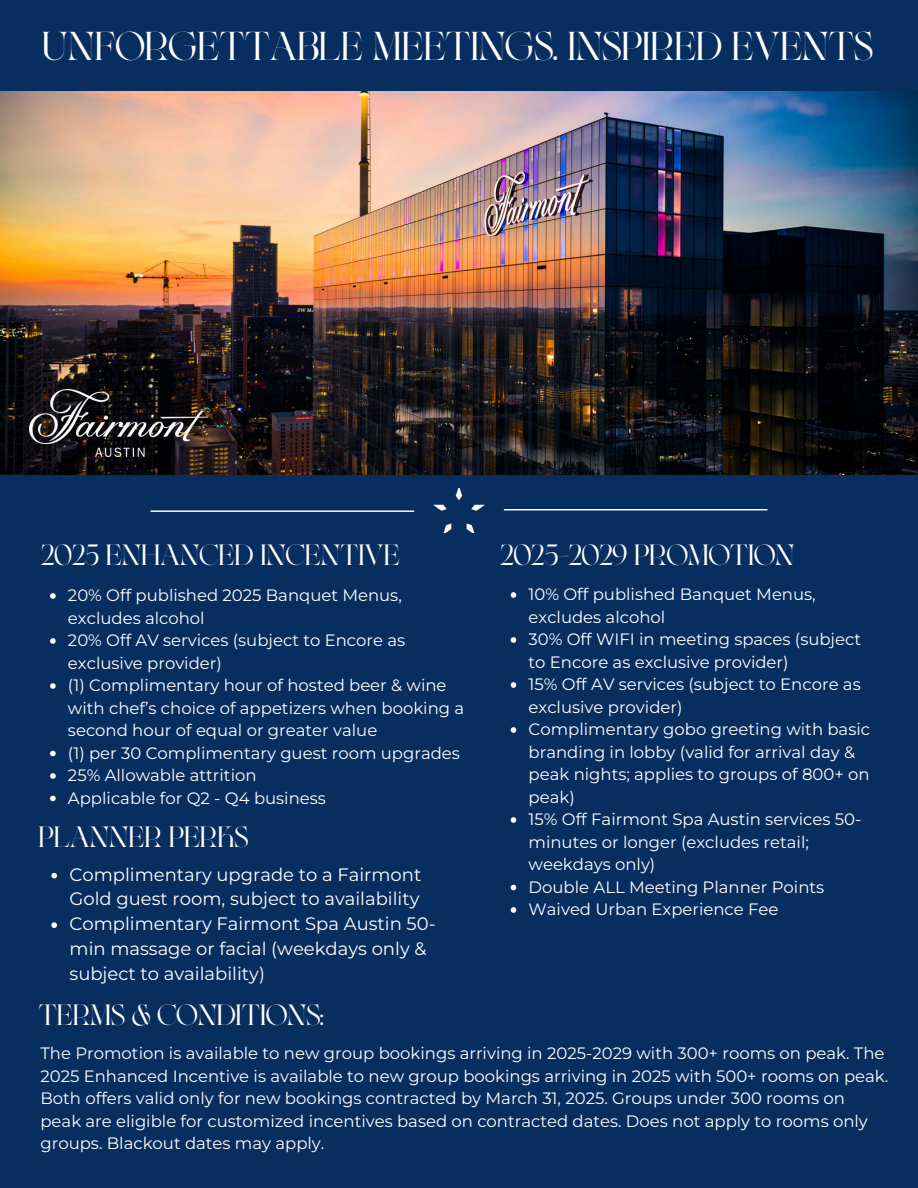
<style>
.page{position:relative;width:918px;height:1188px;background:#082e60}
.page>*{position:absolute;margin:0;border:0;box-sizing:border-box;transform-origin:0 0}
.t1{font:33px "Nympha Trial";color:#fff}
.t2{font:24px "Nympha Trial";color:#fff}
.t3{font:18px/24.8px "Montserrat";color:#fff}
.t4{font:16.5px/22.5px "Montserrat";color:#fff}
</style>
<div class="page">
<img style="left:0;top:92px;width:918px;height:382px">
<img style="left:29px;top:389px;width:178px;height:68px">
<hr style="left:151px;top:510px;width:263px;height:2px;background:#fff">
<img style="left:433px;top:489px;width:51px;height:43px">
<hr style="left:504px;top:509px;width:263px;height:1px;background:#fff">
<svg style="left:50px;top:593px;width:6px;height:6px"></svg>
<svg style="left:50px;top:638px;width:6px;height:6px"></svg>
<svg style="left:50px;top:683px;width:6px;height:6px"></svg>
<svg style="left:50px;top:751px;width:6px;height:5px"></svg>
<svg style="left:50px;top:773px;width:6px;height:6px"></svg>
<svg style="left:50px;top:796px;width:6px;height:5px"></svg>
<svg style="left:51px;top:873px;width:6px;height:5px"></svg>
<svg style="left:51px;top:922px;width:6px;height:6px"></svg>
<svg style="left:511px;top:592px;width:5px;height:6px"></svg>
<svg style="left:511px;top:637px;width:5px;height:6px"></svg>
<svg style="left:511px;top:682px;width:5px;height:6px"></svg>
<svg style="left:511px;top:727px;width:5px;height:6px"></svg>
<svg style="left:511px;top:817px;width:5px;height:6px"></svg>
<svg style="left:511px;top:885px;width:5px;height:5px"></svg>
<svg style="left:511px;top:907px;width:5px;height:6px"></svg>
<h1 class="t1" style="left:43px;top:32px;width:832px">UNFORGETTABLE MEETINGS. INSPIRED EVENTS</h1>
<h2 class="t2" style="left:41px;top:544px;width:360px">2025 ENHANCED INCENTIVE</h2>
<p class="t4" style="left:68px;top:584px;width:335px">20% Off published 2025 Banquet Menus, excludes alcohol</p>
<p class="t4" style="left:68px;top:629px;width:339px">20% Off AV services (subject to Encore as exclusive provider)</p>
<p class="t4" style="left:68px;top:674px;width:398px">(1) Complimentary hour of hosted beer &amp; wine with chef’s choice of appetizers when booking a second hour of equal or greater value</p>
<p class="t4" style="left:68px;top:741px;width:393px">(1) per 30 Complimentary guest room upgrades</p>
<p class="t4" style="left:68px;top:764px;width:190px">25% Allowable attrition</p>
<h2 class="t4" style="left:68px;top:786px;width:259px">Applicable for Q2 - Q4 business</h2>
<p class="t2" style="left:39px;top:826px;width:211px">PLANNER PERKS</p>
<p class="t3" style="left:70px;top:862px;width:353px">Complimentary upgrade to a Fairmont<br>Gold guest room, subject to availability</p>
<p class="t3" style="left:70px;top:911px;width:368px">Complimentary Fairmont Spa Austin 50- min massage or facial (weekdays only &amp; subject to availability)</p>
<p class="t2" style="left:501px;top:544px;width:296px">2025-2029 PROMOTION</p>
<p class="t4" style="left:529px;top:583px;width:289px">10% Off published Banquet Menus, excludes alcohol</p>
<p class="t4" style="left:529px;top:628px;width:334px">30% Off WIFI in meeting spaces (subject to Encore as exclusive provider)</p>
<p class="t4" style="left:529px;top:673px;width:334px">15% Off AV services (subject to Encore as exclusive provider)</p>
<h2 class="t4" style="left:529px;top:718px;width:343px">Complimentary gobo greeting with basic branding in lobby (valid for arrival day &amp; peak nights; applies to groups of 800+ on peak)</h2>
<p class="t4" style="left:529px;top:808px;width:334px">15% Off Fairmont Spa Austin services 50- minutes or longer (excludes retail; weekdays only)</p>
<p class="t4" style="left:529px;top:875px;width:297px">Double ALL Meeting Planner Points</p>
<p class="t4" style="left:529px;top:898px;width:251px">Waived Urban Experience Fee</p>
<p class="t2" style="left:39px;top:1004px;width:286px">TERMS &amp; CONDITIONS:</p>
<p class="t4" style="left:40px;top:1042px;width:849px">The Promotion is available to new group bookings arriving in 2025-2029 with 300+ rooms on peak. The 2025 Enhanced Incentive is available to new group bookings arriving in 2025 with 500+ rooms on peak.<br>Both offers valid only for new bookings contracted by March 31, 2025. Groups under 300 rooms on peak are eligible for customized incentives based on contracted dates. Does not apply to rooms only groups. Blackout dates may apply.</p>
</div>
